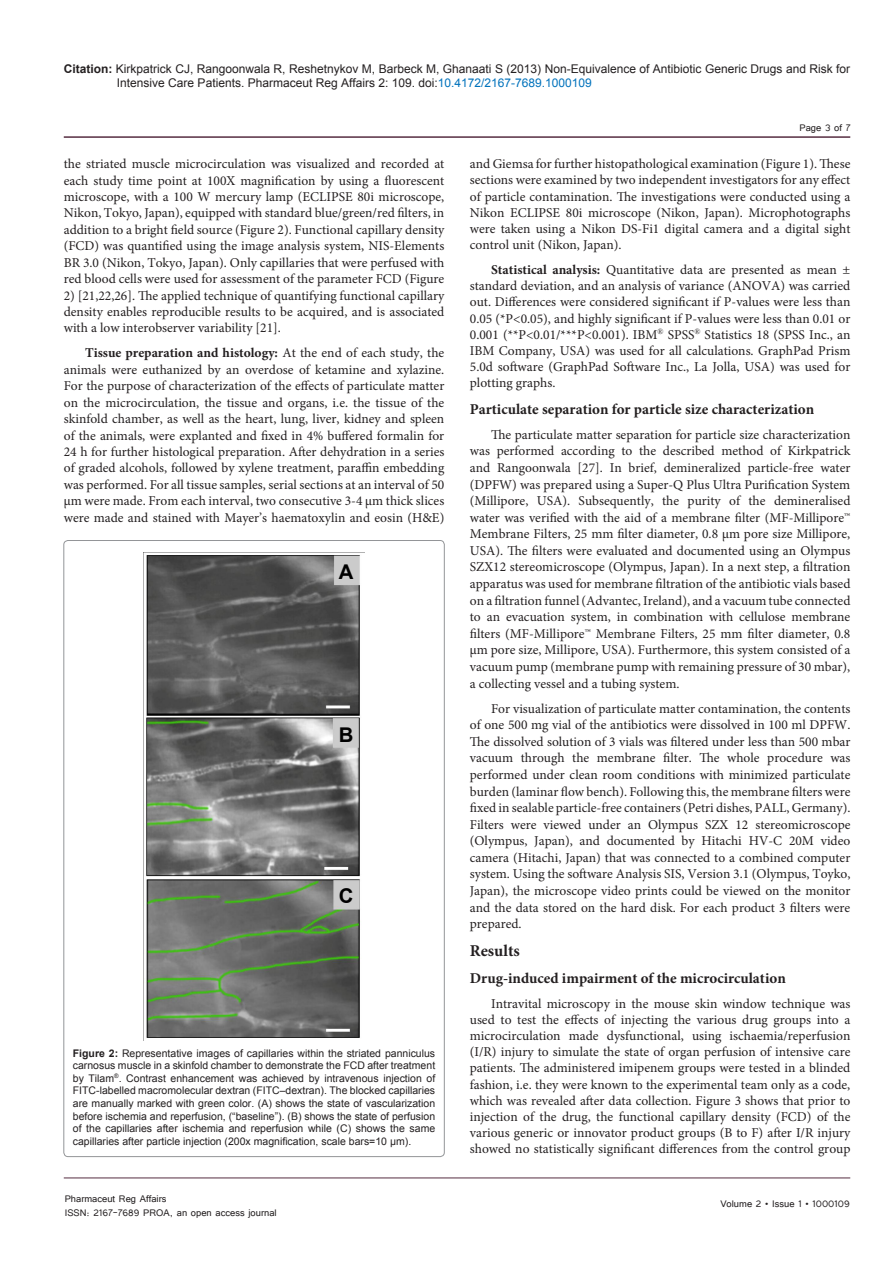
<style>
.page{position:relative;width:893px;height:1263px;background:#fff}
.page>*{position:absolute;margin:0;border:0;box-sizing:border-box;transform-origin:0 0}
.t1{font:700 20.25px "Arial";color:#000}
.Standard1{font:700 16.5px "Minion Pro";color:#231f20}
.Standard1-2{font:700 15px "Minion Pro";color:#231f20}
.Standard1-3{font:13.5px/16.6px "Minion Pro";color:#231f20;text-align:justify}
.t2{font:12px/14.4px "Arial";color:#231f20}
.t3{font:12px/14.4px "Tunga";color:#231f20}
.t4{font:10.5px/12.6px "Arial";color:#231f20;text-align:justify}
.s1{font-weight:700}
.s2{color:#0072bc}
</style>
<div class="page">
<hr style="left:64px;top:1178px;width:786px;height:1px;background:#562d41">
<hr style="left:64px;top:136px;width:786px;height:2px;background:#562d41">
<img style="left:143px;top:552px;width:222px;height:488px">
<div style="left:337px;top:561px;width:19px;height:21px;background:#cbcbcb"></div>
<div style="left:337px;top:724px;width:20px;height:20px;background:#cbcbcb"></div>
<div style="left:337px;top:883px;width:19px;height:23px;background:#cbcbcb"></div>
<p class="t2" style="left:117px;top:61px;width:735px;text-indent:-53px"><span class="s1">Citation:</span> Kirkpatrick CJ, Rangoonwala R, Reshetnykov M, Barbeck M, Ghanaati S (2013) Non-Equivalence of Antibiotic Generic Drugs and Risk for<br>Intensive Care Patients. Pharmaceut Reg Affairs 2: 109. doi:<span class="s2">10.4172/2167-7689.1000109</span></p>
<p class="t3" style="left:799px;top:119px;width:53px">Page 3 of 7</p>
<p class="Standard1-3" style="left:64px;top:156px;width:382px">the striated muscle microcirculation was visualized and recorded at each study time point at 100X magnification by using a fluorescent microscope, with a 100 W mercury lamp (ECLIPSE 80i microscope, Nikon, Tokyo, Japan), equipped with standard blue/green/red filters, in addition to a bright field source (Figure 2). Functional capillary density (FCD) was quantified using the image analysis system, NIS-Elements BR 3.0 (Nikon, Tokyo, Japan). Only capillaries that were perfused with red blood cells were used for assessment of the parameter FCD (Figure</p>
<p class="Standard1-3" style="left:64px;top:287px;width:382px">2) [21,22,26]. The applied technique of quantifying functional capillary density enables reproducible results to be acquired, and is associated with a low interobserver variability [21].</p>
<p class="Standard1-3" style="left:64px;top:345px;width:382px;text-indent:21px"><span class="s1">Tissue preparation and histology:</span> At the end of each study, the animals were euthanized by an overdose of ketamine and xylazine.<br>For the purpose of characterization of the effects of particulate matter on the microcirculation, the tissue and organs, i.e. the tissue of the skinfold chamber, as well as the heart, lung, liver, kidney and spleen of the animals, were explanted and fixed in 4% buffered formalin for 24 h for further histological preparation. After dehydration in a series of graded alcohols, followed by xylene treatment, paraffin embedding was performed. For all tissue samples, serial sections at an interval of 50 μm were made. From each interval, two consecutive 3-4 μm thick slices were made and stained with Mayer’s haematoxylin and eosin (H&amp;E)</p>
<p class="Standard1-3" style="left:470px;top:156px;width:382px;line-height:16.2px">and Giemsa for further histopathological examination (Figure 1). These sections were examined by two independent investigators for any effect of particle contamination. The investigations were conducted using a Nikon ECLIPSE 80i microscope (Nikon, Japan). Microphotographs were taken using a Nikon DS-Fi1 digital camera and a digital sight control unit (Nikon, Japan).</p>
<p class="Standard1-3" style="left:470px;top:262px;width:382px;line-height:16.2px;text-indent:21px"><span class="s1">Statistical analysis:</span> Quantitative data are presented as mean ± standard deviation, and an analysis of variance (ANOVA) was carried out. Differences were considered significant if P-values were less than 0.05 (*P&lt;0.05), and highly significant if P-values were less than 0.01 or 0.001 (**P&lt;0.01/***P&lt;0.001). IBM<sup>®</sup> SPSS<sup>®</sup> Statistics 18 (SPSS Inc., an IBM Company, USA) was used for all calculations. GraphPad Prism 5.0d software (GraphPad Software Inc., La Jolla, USA) was used for plotting graphs.</p>
<p class="Standard1-2" style="left:470px;top:398px;width:346px">Particulate separation for particle size characterization</p>
<p class="Standard1-3" style="left:470px;top:426px;width:382px;text-indent:21px">The particulate matter separation for particle size characterization was performed according to the described method of Kirkpatrick and Rangoonwala [27]. In brief, demineralized particle-free water (DPFW) was prepared using a Super-Q Plus Ultra Purification System (Millipore, USA). Subsequently, the purity of the demineralised water was verified with the aid of a membrane filter (MF-Millipore™ Membrane Filters, 25 mm filter diameter, 0.8 µm pore size Millipore, USA). The filters were evaluated and documented using an Olympus SZX12 stereomicroscope (Olympus, Japan). In a next step, a filtration apparatus was used for membrane filtration of the antibiotic vials based on a filtration funnel (Advantec, Ireland), and a vacuum tube connected to an evacuation system, in combination with cellulose membrane filters (MF-Millipore™ Membrane Filters, 25 mm filter diameter, 0.8 µm pore size, Millipore, USA). Furthermore, this system consisted of a vacuum pump (membrane pump with remaining pressure of 30 mbar), a collecting vessel and a tubing system.</p>
<p class="Standard1-3" style="left:470px;top:700px;width:382px;text-indent:21px">For visualization of particulate matter contamination, the contents of one 500 mg vial of the antibiotics were dissolved in 100 ml DPFW.<br>The dissolved solution of 3 vials was filtered under less than 500 mbar vacuum through the membrane filter. The whole procedure was performed under clean room conditions with minimized particulate burden (laminar flow bench). Following this, the membrane filters were fixed in sealable particle-free containers (Petri dishes, PALL, Germany).<br>Filters were viewed under an Olympus SZX 12 stereomicroscope (Olympus, Japan), and documented by Hitachi HV-C 20M video camera (Hitachi, Japan) that was connected to a combined computer system. Using the software Analysis SIS, Version 3.1 (Olympus, Toyko, Japan), the microscope video prints could be viewed on the monitor and the data stored on the hard disk. For each product 3 filters were prepared.</p>
<p class="Standard1" style="left:470px;top:939px;width:52px">Results</p>
<p class="Standard1-2" style="left:470px;top:967px;width:317px">Drug-induced impairment of the microcirculation</p>
<p class="Standard1-3" style="left:470px;top:995px;width:382px;line-height:16.2px;text-indent:21px">Intravital microscopy in the mouse skin window technique was used to test the effects of injecting the various drug groups into a microcirculation made dysfunctional, using ischaemia/reperfusion (I/R) injury to simulate the state of organ perfusion of intensive care patients. The administered imipenem groups were tested in a blinded fashion, i.e. they were known to the experimental team only as a code, which was revealed after data collection. Figure 3 shows that prior to injection of the drug, the functional capillary density (FCD) of the various generic or innovator product groups (B to F) after I/R injury showed no statistically significant differences from the control group</p>
<p class="t1" style="left:339px;top:558px;width:16px">A</p>
<p class="t1" style="left:339px;top:721px;width:16px">B</p>
<p class="t1" style="left:339px;top:882px;width:16px">C</p>
<p class="t4" style="left:73px;top:1047px;width:364px"><span class="s1">Figure 2:</span> Representative images of capillaries within the striated panniculus carnosus muscle in a skinfold chamber to demonstrate the FCD after treatment by Tilam<sup>®</sup>. Contrast enhancement was achieved by intravenous injection of FITC-labelled macromolecular dextran (FITC–dextran). The blocked capillaries are manually marked with green color. (A) shows the state of vascularization before ischemia and reperfusion, (“baseline”). (B) shows the state of perfusion of the capillaries after ischemia and reperfusion while (C) shows the same capillaries after particle injection (200x magnification, scale bars=10 μm).</p>
<p class="t3" style="left:65px;top:1190px;width:213px">Pharmaceut Reg Affairs<br>ISSN: 2167-7689 PROA, an open access journal</p>
<p class="t3" style="left:720px;top:1196px;width:131px">Volume 2 • Issue 1 • 1000109</p>
</div>
